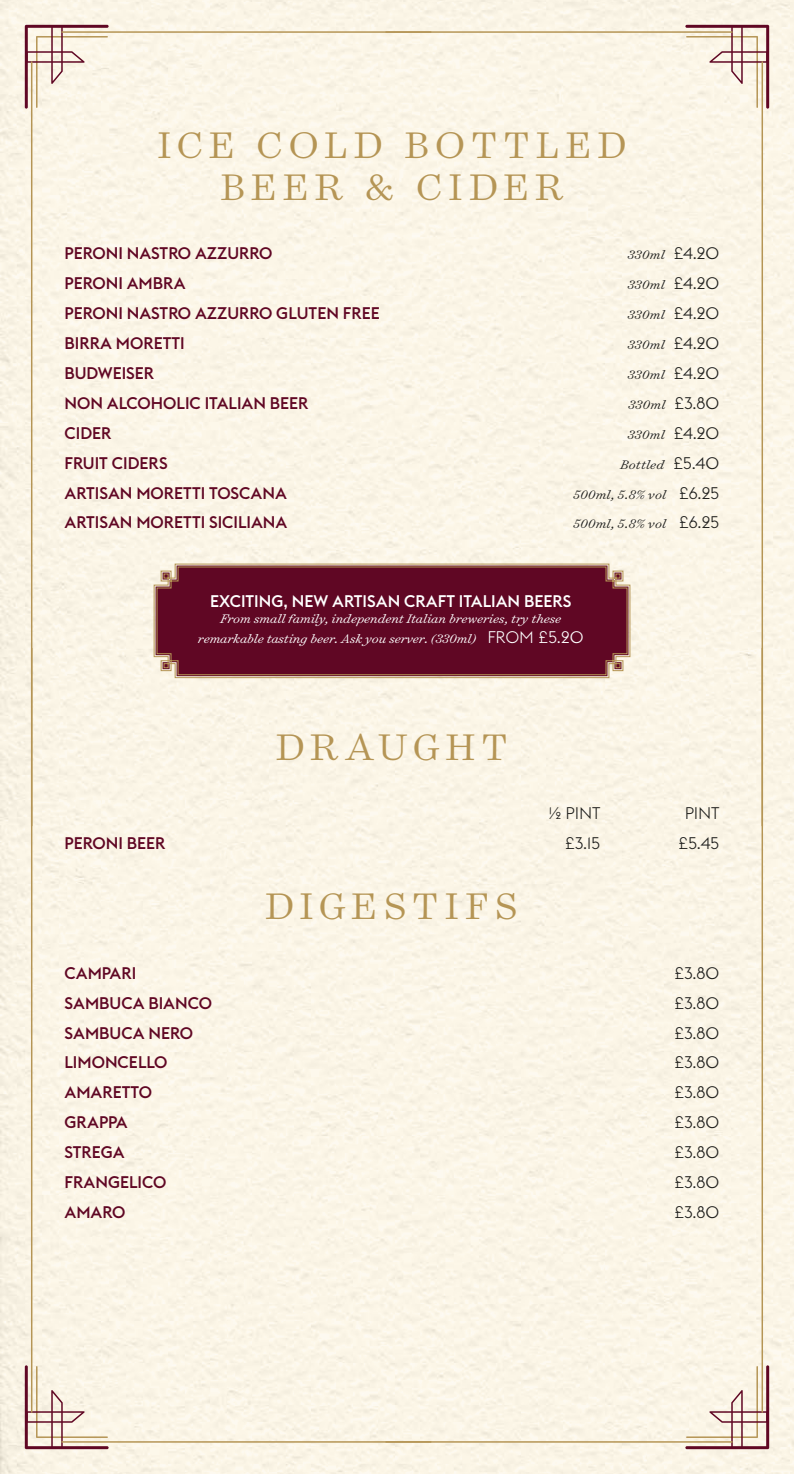
<style>
.page{position:relative;width:794px;height:1474px;background:#fff}
.page>*{position:absolute;margin:0;border:0;box-sizing:border-box;transform-origin:0 0}
.t1{font:300 42px/42px "Surveyor Text";letter-spacing:.14em;color:#b59555;text-align:center}
.t2{font:500 16.62px "Euclid Flex";color:#600724}
.t3{font:300 16.62px "Euclid Flex";letter-spacing:-.01em;color:#1d1d1b}
.t4{font:500 16.62px "Euclid Flex";color:#fff}
.t5{font:italic 300 14px "Surveyor Text";letter-spacing:.02em;color:#1d1d1b}
.t6{font:italic 300 14px/19.9px "Surveyor Text";color:#fff;text-align:center}
.s1{font-family:"Euclid Flex";font-style:normal;font-size:16.62px}
</style>
<div class="page">
<div style="left:0;top:0;width:794px;height:1473px;background:#fbf5e6"></div>
<svg style="left:153px;top:563px;width:477px;height:115px;background:#c6a793"></svg>
<div style="left:156px;top:566px;width:471px;height:109px;background:#600724"></div>
<svg style="left:685px;top:25px;width:84px;height:84px"></svg>
<hr style="left:761px;top:61px;width:2px;height:765px;background:#b59555">
<hr style="left:385px;top:31px;width:347px;height:2px;background:#b59555">
<svg style="left:25px;top:25px;width:84px;height:84px"></svg>
<hr style="left:31px;top:61px;width:1px;height:765px;background:#b59555">
<hr style="left:61px;top:31px;width:370px;height:2px;background:#b59555">
<svg style="left:685px;top:1365px;width:84px;height:84px"></svg>
<hr style="left:761px;top:647px;width:2px;height:765px;background:#b59555">
<hr style="left:385px;top:1441px;width:347px;height:1px;background:#b59555">
<svg style="left:25px;top:1365px;width:84px;height:84px"></svg>
<hr style="left:31px;top:647px;width:1px;height:765px;background:#b59555">
<hr style="left:61px;top:1441px;width:370px;height:1px;background:#b59555">
<h1 class="t1" style="left:157px;top:122px;width:470px">ICE COLD BOTTLED<br>BEER &amp; CIDER</h1>
<p class="t2" style="left:64px;top:243px;width:209px">PERONI NASTRO AZZURRO</p>
<p class="t5" style="left:627px;top:246px;width:94px">330ml <span class="s1">£4.20</span></p>
<p class="t2" style="left:64px;top:273px;width:123px">PERONI AMBRA</p>
<p class="t5" style="left:627px;top:276px;width:94px">330ml <span class="s1">£4.20</span></p>
<p class="t2" style="left:64px;top:303px;width:317px">PERONI NASTRO AZZURRO GLUTEN FREE</p>
<p class="t5" style="left:627px;top:306px;width:94px">330ml <span class="s1">£4.20</span></p>
<p class="t2" style="left:64px;top:333px;width:122px">BIRRA MORETTI</p>
<p class="t5" style="left:627px;top:336px;width:94px">330ml <span class="s1">£4.20</span></p>
<p class="t2" style="left:64px;top:363px;width:91px">BUDWEISER</p>
<p class="t5" style="left:627px;top:365px;width:94px">330ml <span class="s1">£4.20</span></p>
<p class="t2" style="left:64px;top:393px;width:246px">NON ALCOHOLIC ITALIAN BEER</p>
<p class="t5" style="left:628px;top:395px;width:93px">330ml <span class="s1">£3.80</span></p>
<p class="t2" style="left:64px;top:423px;width:49px">CIDER</p>
<p class="t5" style="left:627px;top:425px;width:94px">330ml <span class="s1">£4.20</span></p>
<p class="t2" style="left:64px;top:453px;width:105px">FRUIT CIDERS</p>
<p class="t5" style="left:620px;top:455px;width:101px">Bottled <span class="s1">£5.40</span></p>
<p class="t2" style="left:64px;top:482px;width:224px">ARTISAN MORETTI TOSCANA</p>
<p class="t5" style="left:573px;top:485px;width:148px">500ml, 5.8% vol <span class="s1">£6.25</span></p>
<p class="t2" style="left:64px;top:512px;width:224px">ARTISAN MORETTI SICILIANA</p>
<p class="t5" style="left:573px;top:515px;width:148px">500ml, 5.8% vol <span class="s1">£6.25</span></p>
<p class="t4" style="left:210px;top:591px;width:363px">EXCITING, NEW ARTISAN CRAFT ITALIAN BEERS</p>
<p class="t6" style="left:198px;top:608px;width:387px">From small family, independent Italian breweries, try these remarkable tasting beer. Ask you server. (330ml) <span class="s1">FROM £5.20</span></p>
<h1 class="t1" style="left:276px;top:724px;width:233px">DRAUGHT</h1>
<p class="t3" style="left:549px;top:804px;width:53px">½ PINT</p>
<p class="t3" style="left:684px;top:804px;width:36px">PINT</p>
<p class="t2" style="left:64px;top:833px;width:102px">PERONI BEER</p>
<p class="t3" style="left:565px;top:833px;width:37px">£3.15</p>
<p class="t3" style="left:678px;top:833px;width:43px">£5.45</p>
<h1 class="t1" style="left:265px;top:883px;width:254px">DIGESTIFS</h1>
<p class="t2" style="left:64px;top:962px;width:73px">CAMPARI</p>
<p class="t3" style="left:674px;top:963px;width:47px">£3.80</p>
<p class="t2" style="left:64px;top:992px;width:149px">SAMBUCA BIANCO</p>
<p class="t3" style="left:674px;top:993px;width:47px">£3.80</p>
<p class="t2" style="left:64px;top:1022px;width:130px">SAMBUCA NERO</p>
<p class="t3" style="left:674px;top:1023px;width:47px">£3.80</p>
<p class="t2" style="left:64px;top:1052px;width:104px">LIMONCELLO</p>
<p class="t3" style="left:674px;top:1052px;width:47px">£3.80</p>
<p class="t2" style="left:64px;top:1082px;width:89px">AMARETTO</p>
<p class="t3" style="left:674px;top:1082px;width:47px">£3.80</p>
<p class="t2" style="left:64px;top:1112px;width:65px">GRAPPA</p>
<p class="t3" style="left:674px;top:1112px;width:47px">£3.80</p>
<p class="t2" style="left:64px;top:1142px;width:62px">STREGA</p>
<p class="t3" style="left:674px;top:1142px;width:47px">£3.80</p>
<p class="t2" style="left:64px;top:1172px;width:104px">FRANGELICO</p>
<p class="t3" style="left:674px;top:1172px;width:47px">£3.80</p>
<p class="t2" style="left:64px;top:1201px;width:62px">AMARO</p>
<p class="t3" style="left:674px;top:1202px;width:47px">£3.80</p>
</div>
